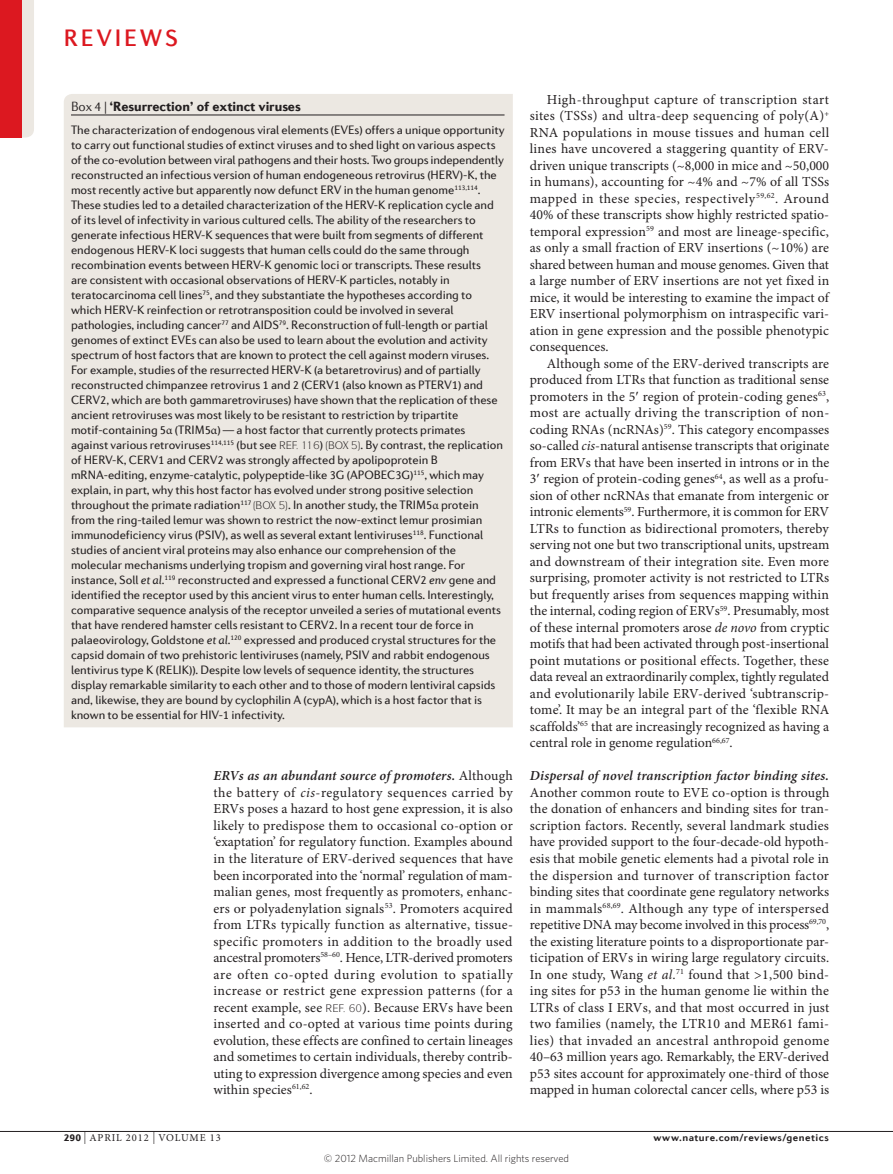
<style>
.page{position:relative;width:893px;height:1174px;background:#fff}
.page>*{position:absolute;margin:0;border:0;box-sizing:border-box;transform-origin:0 0}
.t1{font:500 24px "Diverda Sans Com";letter-spacing:.115em;color:#dc1820}
.bodyfirst_inline{font:13.8px/16.5px "Minion Pro";color:#231f20;text-align:justify}
.bodyindent{font:13.8px/16.5px "Minion Pro";letter-spacing:.01em;color:#231f20}
.boxtitletint{font:900 13.5px "Diverda Sans Com";letter-spacing:-.005em;color:#231f20}
.boxbody1tint{font:12.3px/15px "Diverda Sans Com";letter-spacing:-.005em;color:#231f20}
.t2{font:300 10.5px "Whitney";color:#231f20}
.t3{font:700 10.5px "Diverda Sans Com";letter-spacing:.045em;color:#231f20}
.t4{font:10.5px "Minion Pro";letter-spacing:.085em;color:#231f20}
.s1{font-weight:300}
.s2{font-family:"Minion Pro"}
.s3{font-style:italic}
.s4{font-weight:600;font-style:italic}
.s5{font-family:"Diverda Sans Com";font-weight:900}
.s6{font-size:12px}
</style>
<div class="page">
<hr style="left:0;top:1131px;width:893px;height:1px;background:#231f20">
<div style="left:64px;top:94px;width:449px;height:633px;background:#ece8e2"></div>
<hr style="left:71px;top:115px;width:434px;height:1px;background:#231f20">
<svg style="left:21px;top:0;width:13px;height:138px;background:#ead8d3"></svg>
<div style="left:0;top:0;width:21px;height:138px;background:#dc1820"></div>
<svg style="left:280px;top:441px;width:39px;height:9px"></svg>
<svg style="left:326px;top:441px;width:34px;height:10px"></svg>
<svg style="left:254px;top:501px;width:33px;height:10px"></svg>
<h1 class="t1" style="left:64px;top:24px;width:116px">REVIEWS</h1>
<p class="boxtitletint" style="left:71px;top:98px;width:231px"><span class="s1">Box 4 |</span> ‘Resurrection’ of extinct viruses</p>
<p class="boxbody1tint" style="left:71px;top:122px;width:435px">The characterization of endogenous viral elements (EVEs) offers a unique opportunity to carry out functional studies of extinct viruses and to shed light on various aspects of the co-evolution between viral pathogens and their hosts. Two groups independently reconstructed an infectious version of human endogeneous retrovirus (HERV)‑K, the most recently active but apparently now defunct ERV in the human genome<sup>113,114</sup>.<br>These studies led to a detailed characterization of the HERV‑K replication cycle and of its level of infectivity in various cultured cells. The ability of the researchers to generate infectious HERV‑K sequences that were built from segments of different endogenous HERV‑K loci suggests that human cells could do the same through recombination events between HERV‑K genomic loci or transcripts. These results<br>are consistent with occasional observations of HERV‑K particles, notably in teratocarcinoma cell lines<sup>75</sup>, and they substantiate the hypotheses according to which HERV‑K reinfection or retrotransposition could be involved in several pathologies, including cancer<sup>77</sup> and AIDS<sup>79</sup>. Reconstruction of full-length or partial genomes of extinct EVEs can also be used to learn about the evolution and activity spectrum of host factors that are known to protect the cell against modern viruses.<br>For example, studies of the resurrected HERV‑K (a betaretrovirus) and of partially reconstructed chimpanzee retrovirus 1 and 2 (CERV1 (also known as PTERV1) and CERV2, which are both gammaretroviruses) have shown that the replication of these ancient retroviruses was most likely to be resistant to restriction by tripartite motif-containing 5<span class="s2">α</span> (TRIM5<span class="s2">α</span>) — a host factor that currently protects primates against various retroviruses<sup>114,115</sup> (but see</p>
<p class="boxbody1tint" style="left:71px;top:437px;width:433px;text-indent:290px">. By contrast, the replication of HERV‑K, CERV1 and CERV2 was strongly affected by apolipoprotein B mRNA-editing, enzyme-catalytic, polypeptide-like 3G (APOBEC3G)<sup>115</sup>, which may explain, in part, why this host factor has evolved under strong positive selection throughout the primate radiation<sup>117</sup></p>
<p class="boxbody1tint" style="left:320px;top:437px;width:5px">)</p>
<p class="boxbody1tint" style="left:71px;top:497px;width:431px;text-indent:217px">. In another study, the TRIM5<span class="s2">α</span> protein from the ring-tailed lemur was shown to restrict the now-extinct lemur prosimian immunodeficiency virus (PSIV), as well as several extant lentiviruses<sup>118</sup>. Functional studies of ancient viral proteins may also enhance our comprehension of the molecular mechanisms underlying tropism and governing viral host range. For instance, Soll <span class="s3">et al.</span><sup>119</sup> reconstructed and expressed a functional CERV2 <span class="s3">env</span> gene and identified the receptor used by this ancient virus to enter human cells. Interestingly, comparative sequence analysis of the receptor unveiled a series of mutational events that have rendered hamster cells resistant to CERV2. In a recent tour de force in palaeovirology, Goldstone <span class="s3">et al.</span><sup>120</sup> expressed and produced crystal structures for the capsid domain of two prehistoric lentiviruses (namely, PSIV and rabbit endogenous lentivirus type K (RELIK)). Despite low levels of sequence identity, the structures display remarkable similarity to each other and to those of modern lentiviral capsids and, likewise, they are bound by cyclophilin A (cypA), which is a host factor that is known to be essential for HIV‑1 infectivity.</p>
<p class="bodyfirst_inline" style="left:213px;top:768px;width:301px"><span class="s4">ERVs as an abundant source of promoters.</span> Although the battery of <span class="s3">cis</span>-regulatory sequences carried by ERVs poses a hazard to host gene expression, it is also likely to predispose them to occasional co-option or ‘exaptation’ for regulatory function. Examples abound in the literature of ERV-derived sequences that have been incorporated into the ‘normal’ regulation of mam&shy;malian genes, most frequently as promoters, enhanc&shy;ers or polyadenylation signals<sup>53</sup>. Promoters acquired from LTRs typically function as alternative, tissue&shy;specific promoters in addition to the broadly used ancestral promoters<sup>58–60</sup>. Hence, LTR-derived promoters are often co-opted during evolution to spatially increase or restrict gene expression patterns (for a recent example, see</p>
<p class="bodyfirst_inline" style="left:213px;top:999px;width:301px;text-indent:149px">). Because ERVs have been inserted and co-opted at various time points during evolution, these effects are confined to certain lineages and sometimes to certain individuals, thereby contrib&shy;uting to expression divergence among species and even within species<sup>61,62</sup>.</p>
<p class="bodyindent" style="left:530px;top:92px;width:301px;text-indent:17px">High-throughput capture of transcription start sites (TSSs) and ultra-deep sequencing of poly(A)<sup>+ </sup>RNA populations in mouse tissues and human cell lines have uncovered a staggering quantity of ERV&shy;driven unique transcripts (~8,000 in mice and ~50,000 in humans), accounting for ~4% and ~7% of all TSSs mapped in these species, respectively <sup>59,62</sup>. Around 40% of these transcripts show highly restricted spatio&shy;temporal expression<sup>59</sup> and most are lineage-specific, as only a small fraction of ERV insertions (~10%) are shared between human and mouse genomes. Given that a large number of ERV insertions are not yet fixed in mice, it would be interesting to examine the impact of ERV insertional polymorphism on intraspecific vari&shy;ation in gene expression and the possible phenotypic consequences.</p>
<p class="bodyindent" style="left:530px;top:356px;width:301px;text-align:justify;text-indent:17px">Although some of the ERV-derived transcripts are produced from LTRs that function as traditional sense promoters in the 5 region of protein-coding genes<sup>63</sup>, most are actually driving the transcription of non&shy;coding RNAs (ncRNAs)<sup>59</sup>. This category encompasses so-called <span class="s3">cis</span>-natural antisense transcripts that originate from ERVs that have been inserted in introns or in the 3 region of protein-coding genes<sup>64</sup>, as well as a profu&shy;sion of other ncRNAs that emanate from intergenic or intronic elements<sup>59</sup>. Furthermore, it is common for ERV LTRs to function as bidirectional promoters, thereby serving not one but two transcriptional units, upstream and downstream of their integration site. Even more surprising, promoter activity is not restricted to LTRs but frequently arises from sequences mapping within the internal, coding region of ERVs<sup>59</sup>. Presumably, most of these internal promoters arose <span class="s3">de novo</span> from cryptic motifs that had been activated through post-insertional point mutations or positional effects. Together, these data reveal an extraordinarily complex, tightly regulated and evolutionarily labile ERV-derived ‘subtranscrip&shy;tome’. It may be an integral part of the ‘flexible RNA scaffolds’<sup>65</sup> that are increasingly recognized as having a central role in genome regulation<sup>66,67</sup>.</p>
<p class="bodyfirst_inline" style="left:530px;top:768px;width:301px"><span class="s4">Dispersal of novel transcription factor binding sites.<br></span>Another common route to EVE co-option is through the donation of enhancers and binding sites for tran&shy;scription factors. Recently, several landmark studies have provided support to the four-decade-old hypoth&shy;esis that mobile genetic elements had a pivotal role in the dispersion and turnover of transcription factor binding sites that coordinate gene regulatory networks in mammals<sup>68,69</sup>. Although any type of interspersed repetitive DNA may become involved in this process<sup>69,70</sup>, the existing literature points to a disproportionate par&shy;ticipation of ERVs in wiring large regulatory circuits.<br>In one study, Wang <span class="s3">et al.</span><sup>71</sup> found that &gt;1,500 bind&shy;ing sites for p53 in the human genome lie within the LTRs of class I ERVs, and that most occurred in just two families (namely, the LTR10 and MER61 fami&shy;lies) that invaded an ancestral anthropoid genome 40–63 million years ago. Remarkably, the ERV-derived p53 sites account for approximately one-third of those mapped in human colorectal cancer cells, where p53 is</p>
<p class="t4" style="left:64px;top:1131px;width:158px"><span class="s5">290</span> <span class="s6">|</span> APRIL 2012 <span class="s6">|</span> VOLUME 13</p>
<p class="t3" style="left:653px;top:1130px;width:177px">www.nature.com/reviews/genetics</p>
<p class="t2" style="left:324px;top:1151px;width:247px">© 2012 Macmillan Publishers Limited. All rights reserved</p>
</div>
